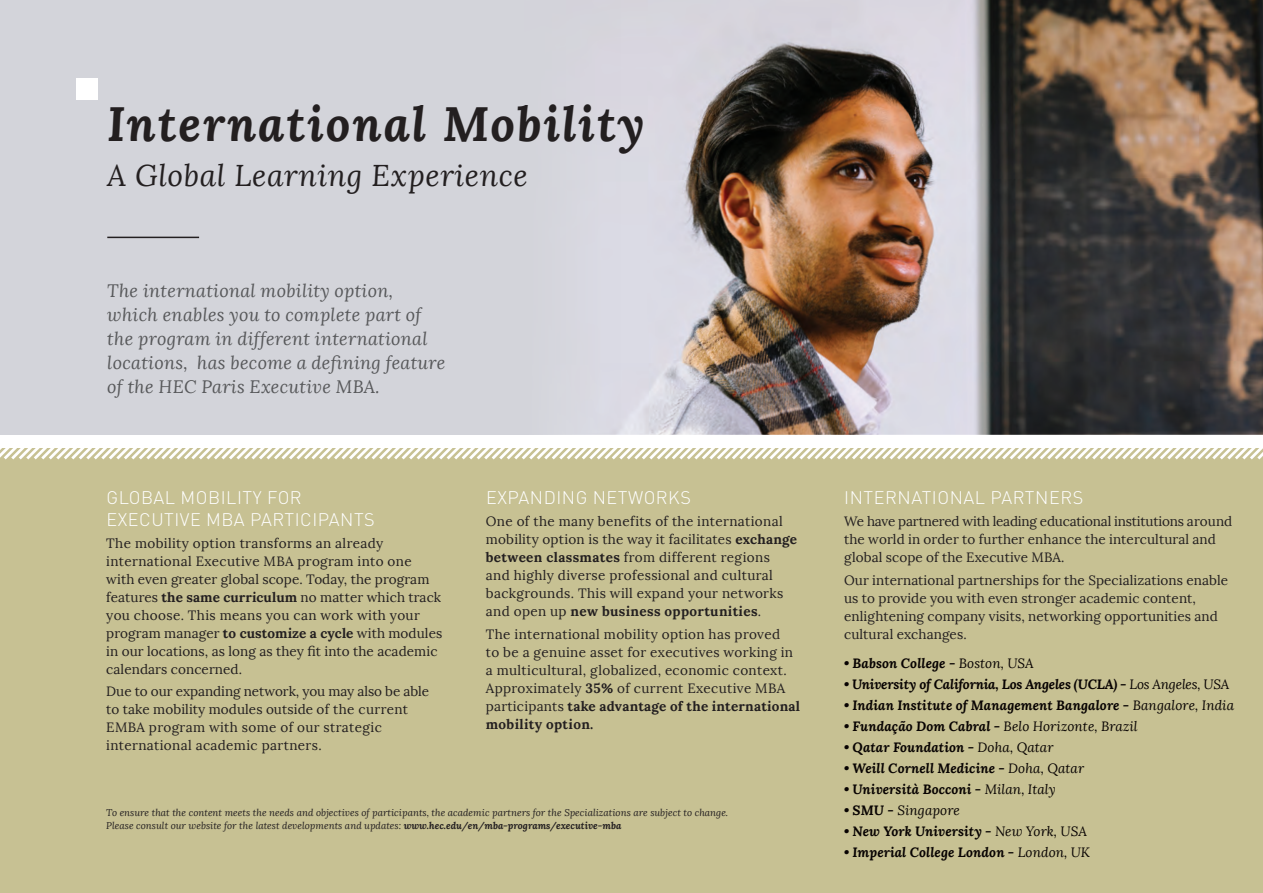
<style>
.page{position:relative;width:1263px;height:893px;background:#fff}
.page>*{position:absolute;margin:0;border:0;box-sizing:border-box;transform-origin:0 0}
.t1{font:italic 700 48px "Lora";letter-spacing:.04em;color:#231f20}
.t2{font:italic 30px "Lora";letter-spacing:.02em;color:#231f20}
.t3{font:italic 18px/24px "Lora";letter-spacing:.015em;color:#57585a}
.t4{font:300 18px/21.6px "DIN Pro";letter-spacing:.03em;color:#fff}
.t5{font:13.5px/18px "Lora";letter-spacing:.01em;color:#231f20}
.t6{font:italic 700 13.5px "Lora";letter-spacing:.005em;color:#080302}
.t7{font:italic 700 13.5px "Lora";letter-spacing:-.015em;color:#080302}
.t8{font:italic 13.5px "Lora";letter-spacing:.005em;color:#080302}
.t9{font:italic 9.75px/13.5px "Lora";color:#231f20}
.s1{font-weight:700}
.s2{font-weight:400}
</style>
<div class="page">
<div style="left:0;top:449px;width:1263px;height:444px;background:#c7c193"></div>
<svg style="left:0;top:448px;width:1263px;height:12px"></svg>
<img style="left:621px;top:0;width:642px;height:435px">
<div style="left:0;top:0;width:621px;height:435px;background:#d3d4da"></div>
<hr style="left:107px;top:237px;width:92px;height:1px;background:#231f20">
<div style="left:77px;top:78px;width:21px;height:21px;background:#fff"></div>
<h1 class="t1" style="left:107px;top:91px;width:539px">International Mobility</h1>
<h2 class="t2" style="left:107px;top:157px;width:422px">A Global Learning Experience</h2>
<h3 class="t3" style="left:107px;top:279px;width:340px">The international mobility option, which enables you to complete part of the program in different international locations, has become a defining feature of the HEC Paris Executive MBA.</h3>
<h3 class="t4" style="left:106px;top:485px;width:270px">GLOBAL MOBILITY FOR<br>EXECUTIVE MBA PARTICIPANTS</h3>
<p class="t5" style="left:106px;top:534px;width:338px">The mobility option transforms an already international Executive MBA program into one with even greater global scope. Today, the program features <span class="s1">the same curriculum</span> no matter which track you choose. This means you can work with your program manager <span class="s1">to customize a cycle</span> with modules in our locations, as long as they fit into the academic calendars concerned.</p>
<p class="t5" style="left:106px;top:682px;width:324px">Due to our expanding network, you may also be able to take mobility modules outside of the current EMBA program with some of our strategic international academic partners.</p>
<h3 class="t4" style="left:486px;top:485px;width:206px">EXPANDING NETWORKS</h3>
<p class="t5" style="left:486px;top:513px;width:313px">One of the many benefits of the international mobility option is the way it facilitates <span class="s1">exchange between classmates</span> from different regions and highly diverse professional and cultural backgrounds. This will expand your networks and open up <span class="s1">new business opportunities</span>.</p>
<p class="t5" style="left:486px;top:625px;width:316px">The international mobility option has proved<br>to be a genuine asset for executives working in a multicultural, globalized, economic context.<br>Approximately <span class="s1">35%</span> of current Executive MBA participants <span class="s1">take advantage of the international mobility option.</span></p>
<p class="t9" style="left:106px;top:806px;width:623px">To ensure that the content meets the needs and objectives of participants, the academic partners for the Specializations are subject to change.<br>Please consult our website for the latest developments and updates: <span class="s1">www.hec.edu/en/mba-programs/executive-mba</span></p>
<h3 class="t4" style="left:844px;top:485px;width:240px">INTERNATIONAL PARTNERS</h3>
<p class="t5" style="left:844px;top:513px;width:390px">We have partnered with leading educational institutions around the world in order to further enhance the intercultural and global scope of the Executive MBA.</p>
<p class="t5" style="left:844px;top:571px;width:386px">Our international partnerships for the Specializations enable us to provide you with even stronger academic content, enlightening company visits, networking opportunities and cultural exchanges.</p>
<p class="t6" style="left:844px;top:654px;width:191px">• Babson College - <span class="s2">Boston, USA</span></p>
<p class="t7" style="left:844px;top:675px;width:387px">• University of California, Los Angeles (UCLA) - <span class="s2">Los Angeles, USA</span></p>
<p class="t6" style="left:844px;top:696px;width:392px">• Indian Institute of Management Bangalore - <span class="s2">Bangalore, India</span></p>
<p class="t8" style="left:844px;top:718px;width:295px"><span class="s1">• Fundação Dom Cabral -</span> Belo Horizonte, Brazil</p>
<p class="t6" style="left:844px;top:738px;width:211px">• Qatar Foundation - <span class="s2">Doha, Qatar</span></p>
<p class="t6" style="left:844px;top:759px;width:242px">• Weill Cornell Medicine - <span class="s2">Doha, Qatar</span></p>
<p class="t6" style="left:844px;top:780px;width:213px">• Università Bocconi - <span class="s2">Milan, Italy</span></p>
<p class="t8" style="left:844px;top:802px;width:117px"><span class="s1">• SMU -</span> Singapore</p>
<p class="t6" style="left:844px;top:822px;width:244px">• New York University - <span class="s2">New York, USA</span></p>
<p class="t6" style="left:844px;top:843px;width:247px">• Imperial College London - <span class="s2">London, UK</span></p>
</div>
